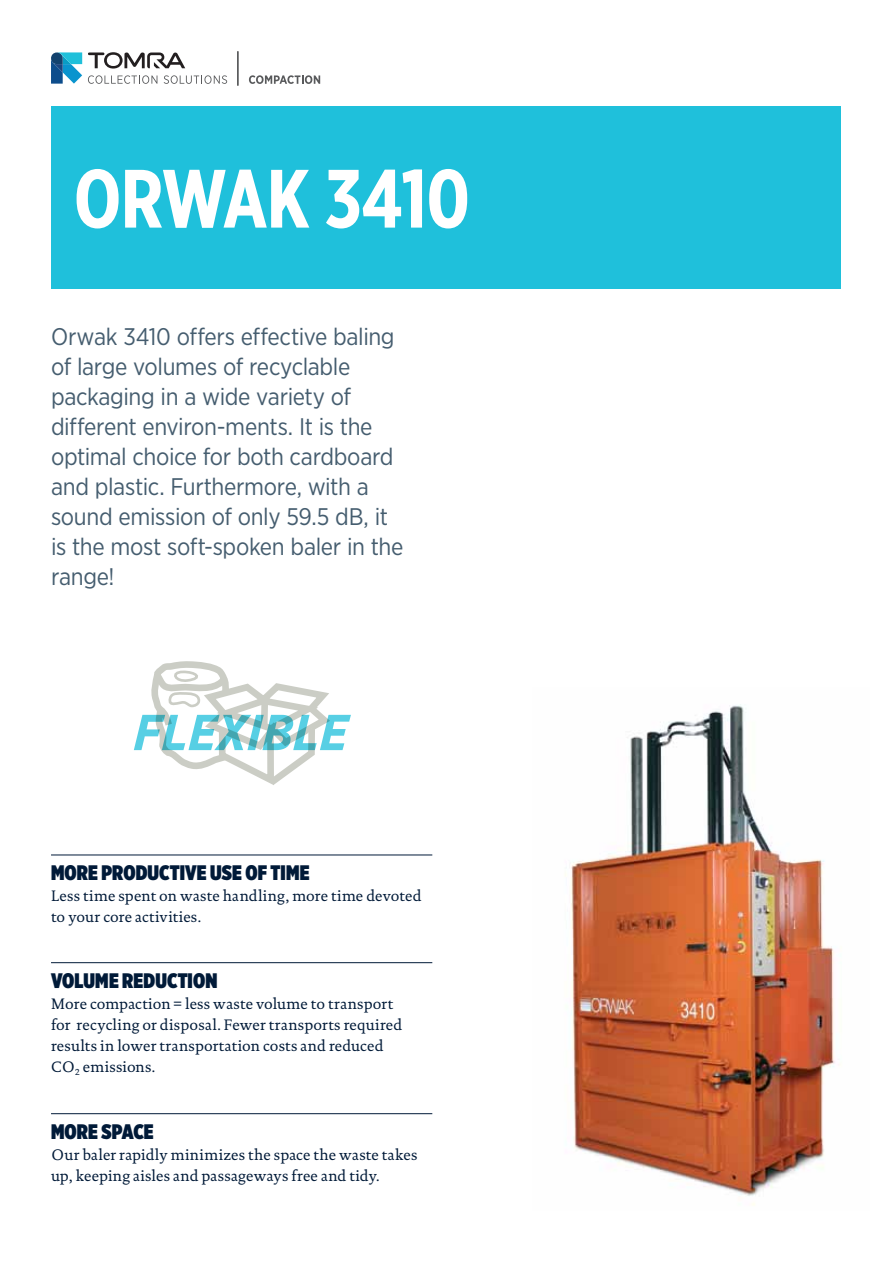
<style>
.page{position:relative;width:893px;height:1263px;background:#fff}
.page>*{position:absolute;margin:0;border:0;box-sizing:border-box;transform-origin:0 0}
.t1{font:700 82.5px "Gotham X Narrow";letter-spacing:-.01em;color:#fff}
.t2{font:24px/30px "Gotham Narrow";letter-spacing:-.02em;color:#455d6f}
.t3{font:900 21px "Gotham X Narrow";letter-spacing:.005em;color:#001a38}
.t4{font:15.3px/21px "DTL Documenta TOT";letter-spacing:.015em;color:#001a38}
</style>
<div class="page">
<div style="left:51px;top:106px;width:789px;height:183px;background:#1fc0db"></div>
<hr style="left:237px;top:51px;width:2px;height:35px;background:#595a5c">
<svg style="left:51px;top:52px;width:176px;height:32px"></svg>
<svg style="left:249px;top:75px;width:71px;height:9px"></svg>
<hr style="left:51px;top:855px;width:381px;height:1px;background:#001a38">
<hr style="left:51px;top:962px;width:381px;height:1px;background:#001a38">
<hr style="left:51px;top:1113px;width:381px;height:1px;background:#001a38">
<img style="left:565px;top:704px;width:270px;height:501px">
<svg style="left:134px;top:661px;width:217px;height:124px"></svg>
<h1 class="t1" style="left:74px;top:148px;width:398px">ORWAK 3410</h1>
<p class="t2" style="left:51px;top:321px;width:354px">Orwak 3410 offers effective baling of large volumes of recyclable packaging in a wide variety of different environ-ments. It is the optimal choice for both cardboard and plastic. Furthermore, with a sound emission of only 59.5 dB, it is the most soft-spoken baler in the range!</p>
<h3 class="t3" style="left:51px;top:859px;width:260px">MORE PRODUCTIVE USE OF TIME</h3>
<p class="t4" style="left:51px;top:885px;width:372px">Less time spent on waste handling, more time devoted to your core activities.</p>
<h3 class="t3" style="left:51px;top:967px;width:168px">VOLUME REDUCTION</h3>
<p class="t4" style="left:51px;top:993px;width:353px">More compaction = less waste volume to transport for recycling or disposal. Fewer transports required results in lower transportation costs and reduced CO<sub>2</sub> emissions.</p>
<h3 class="t3" style="left:51px;top:1118px;width:94px">MORE SPACE</h3>
<p class="t4" style="left:51px;top:1144px;width:368px">Our baler rapidly minimizes the space the waste takes up, keeping aisles and passageways free and tidy.</p>
</div>
